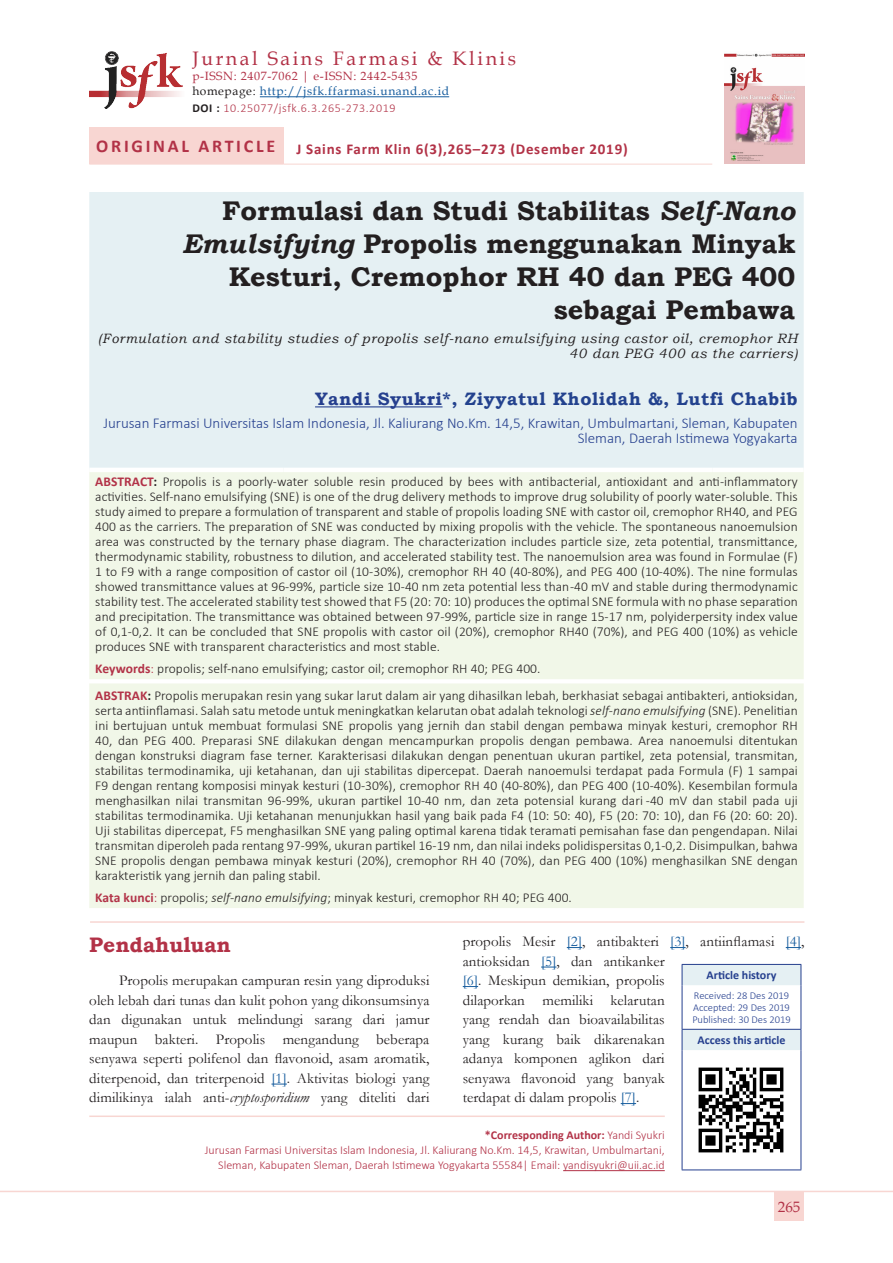
<style>
.page{position:relative;width:893px;height:1263px;background:#fff}
.page>*{position:absolute;margin:0;border:0;box-sizing:border-box;transform-origin:0 0}
.t1{font:700 27px/33px "Bookman Old Style";color:#231f20;text-align:right}
.t2{font:700 21px "Bookman Old Style";color:#b23247}
.t3{font:19.5px "Book Antiqua";letter-spacing:.13em;color:#b23247}
.t4{font:700 18px "Bookman Old Style";letter-spacing:.03em;color:#23428e}
.t5{font:700 18px "Calibri";letter-spacing:.15em;color:#b23247}
.t6{font:15px/19.5px "Garamond";letter-spacing:.005em;color:#231f20;text-align:justify}
.t7{font:300 15px/15px "Calibri";color:#253f8e;text-align:right}
.t8{font:700 15px "Calibri";letter-spacing:.05em;color:#b23247}
.t9{font:15px "Book Antiqua";color:#b23247}
.t10{font:300 13.5px/15px "Calibri";letter-spacing:.005em;color:#231f20;text-align:justify}
.t11{font:italic 13.5px/15px "Bookman Old Style";letter-spacing:.05em;color:#231f20;text-align:right}
.t12{font:300 12px "Calibri";color:#b23247}
.t13{font:12px/15px "Book Antiqua";letter-spacing:.05em;color:#b23247}
.t14{font:300 12px "Calibri";letter-spacing:.05em;color:#b23247}
.t15{font:700 12px "Calibri";color:#b23247}
.t16{font:700 12px "Calibri";color:#253f8e}
.t17{font:300 10.5px "Calibri";color:#253f8e}
.s1{color:#231f20}
.s2{color:#175d9e}
.s3{font-weight:700;color:#231f20}
.s4{font-style:italic}
.s5{color:#253f8e}
.s6{font-weight:700;color:#b23247}
.s7{font-weight:700}
.s8{color:#b23247}
.s9{font-weight:300}
</style>
<div class="page">
<hr style="left:0;top:1191px;width:893px;height:1px;background:#f8d6d2">
<div style="left:774px;top:1191px;width:30px;height:30px;background:#f8d6d2"></div>
<img style="left:724px;top:53px;width:80px;height:111px">
<hr style="left:260px;top:96px;width:189px;height:1px;background:#175d9e">
<img style="left:89px;top:51px;width:94px;height:57px">
<hr style="left:89px;top:1115px;width:576px;height:2px;background:#f8d6d2">
<hr style="left:90px;top:921px;width:714px;height:2px;background:#f8d6d2">
<svg style="left:271px;top:1084px;width:16px;height:1px"></svg>
<svg style="left:567px;top:947px;width:15px;height:1px"></svg>
<svg style="left:670px;top:947px;width:16px;height:1px"></svg>
<svg style="left:786px;top:947px;width:15px;height:1px"></svg>
<svg style="left:541px;top:967px;width:15px;height:1px"></svg>
<svg style="left:463px;top:986px;width:15px;height:1px"></svg>
<svg style="left:621px;top:1103px;width:15px;height:1px"></svg>
<svg style="left:682px;top:964px;width:120px;height:206px"></svg>
<hr style="left:682px;top:1050px;width:1px;height:119px;background:#253f8e">
<hr style="left:801px;top:1050px;width:1px;height:119px;background:#253f8e">
<hr style="left:682px;top:1169px;width:119px;height:1px;background:#253f8e">
<img style="left:686px;top:1054px;width:110px;height:112px">
<div style="left:89px;top:128px;width:195px;height:36px;background:#f8d6d2"></div>
<div style="left:89px;top:192px;width:715px;height:276px;background:#e5f0f3"></div>
<div style="left:89px;top:472px;width:715px;height:207px;background:#f1f7e8"></div>
<hr style="left:89px;top:164px;width:195px;height:1px;background:#f8d6d2">
<hr style="left:284px;top:164px;width:428px;height:1px;background:#f8d6d2">
<hr style="left:315px;top:406px;width:127px;height:1px;background:#253f8e">
<div style="left:89px;top:683px;width:715px;height:225px;background:#f1f7e8"></div>
<hr style="left:563px;top:1170px;width:102px;height:1px;background:#b23247">
<h3 class="t3" style="left:192px;top:45px;width:325px">Jurnal Sains Farmasi &amp; Klinis</h3>
<p class="t13" style="left:192px;top:68px;width:258px">p-ISSN: 2407-7062 | e-ISSN: 2442-5435 <span class="s1">homepage:</span> <span class="s2">http://jsfk.ffarmasi.unand.ac.id</span></p>
<p class="t14" style="left:192px;top:100px;width:205px"><span class="s3">DOI :</span> 10.25077/jsfk.6.3.265-273.2019</p>
<p class="t5" style="left:96px;top:134px;width:180px">ORIGINAL ARTICLE</p>
<p class="t8" style="left:296px;top:139px;width:333px">J Sains Farm Klin 6(3),265–273 (Desember 2019)</p>
<p class="t1" style="left:182px;top:194px;width:614px">Formulasi dan Studi Stabilitas <span class="s4">Self-Nano<br>Emulsifying</span> Propolis menggunakan Minyak<br>Kesturi, Cremophor RH 40 dan PEG 400</p>
<p class="t1" style="left:554px;top:293px;width:243px">sebagai Pembawa</p>
<p class="t11" style="left:98px;top:331px;width:701px">(Formulation and stability studies of propolis self-nano emulsifying using castor oil, cremophor RH<br>40 dan PEG 400 as the carriers)</p>
<p class="t4" style="left:315px;top:385px;width:484px"><span class="s5">Yandi Syukri</span>*, Ziyyatul Kholidah &amp;, Lutfi Chabib</p>
<p class="t7" style="left:103px;top:415px;width:696px">Jurusan Farmasi Universitas Islam Indonesia, Jl. Kaliurang No.Km. 14,5, Krawitan, Umbulmartani, Sleman, Kabupaten<br>Sleman, Daerah Istimewa Yogyakarta</p>
<p class="t10" style="left:95px;top:474px;width:704px"><span class="s6">ABSTRACT</span><span class="s7">:</span> Propolis is a poorly-water soluble resin produced by bees with antibacterial, antioxidant and anti-inflammatory activities. Self-nano emulsifying (SNE) is one of the drug delivery methods to improve drug solubility of poorly water-soluble. This study aimed to prepare a formulation of transparent and stable of propolis loading SNE with castor oil, cremophor RH40, and PEG 400 as the carriers. The preparation of SNE was conducted by mixing propolis with the vehicle. The spontaneous nanoemulsion area was constructed by the ternary phase diagram. The characterization includes particle size, zeta potential, transmittance, thermodynamic stability, robustness to dilution, and accelerated stability test. The nanoemulsion area was found in Formulae (F)<br>1 to F9 with a range composition of castor oil (10-30%), cremophor RH 40 (40-80%), and PEG 400 (10-40%). The nine formulas showed transmittance values at 96-99%, particle size 10-40 nm zeta potential less than -40 mV and stable during thermodynamic stability test. The accelerated stability test showed that F5 (20: 70: 10) produces the optimal SNE formula with no phase separation and precipitation. The transmittance was obtained between 97-99%, particle size in range 15-17 nm, polyiderpersity index value of 0,1-0,2. It can be concluded that SNE propolis with castor oil (20%), cremophor RH40 (70%), and PEG 400 (10%) as vehicle produces SNE with transparent characteristics and most stable.</p>
<p class="t10" style="left:95px;top:661px;width:447px"><span class="s6">Keywords</span><span class="s8">:</span> propolis; self-nano emulsifying; castor oil; cremophor RH 40; PEG 400.</p>
<p class="t10" style="left:95px;top:687px;width:704px"><span class="s6">ABSTRAK</span><span class="s7">:</span> Propolis merupakan resin yang sukar larut dalam air yang dihasilkan lebah, berkhasiat sebagai antibakteri, antioksidan, serta antiinflamasi. Salah satu metode untuk meningkatkan kelarutan obat adalah teknologi <span class="s4">self-nano emulsifying</span> (SNE). Penelitian ini bertujuan untuk membuat formulasi SNE propolis yang jernih dan stabil dengan pembawa minyak kesturi, cremophor RH 40, dan PEG 400. Preparasi SNE dilakukan dengan mencampurkan propolis dengan pembawa. Area nanoemulsi ditentukan dengan konstruksi diagram fase terner. Karakterisasi dilakukan dengan penentuan ukuran partikel, zeta potensial, transmitan, stabilitas termodinamika, uji ketahanan, dan uji stabilitas dipercepat. Daerah nanoemulsi terdapat pada Formula (F) 1 sampai F9 dengan rentang komposisi minyak kesturi (10-30%), cremophor RH 40 (40-80%), dan PEG 400 (10-40%). Kesembilan formula menghasilkan nilai transmitan 96-99%, ukuran partikel 10-40 nm, dan zeta potensial kurang dari -40 mV dan stabil pada uji stabilitas termodinamika. Uji ketahanan menunjukkan hasil yang baik pada F4 (10: 50: 40), F5 (20: 70: 10), dan F6 (20: 60: 20).<br>Uji stabilitas dipercepat, F5 menghasilkan SNE yang paling optimal karena tidak teramati pemisahan fase dan pengendapan. Nilai transmitan diperoleh pada rentang 97-99%, ukuran partikel 16-19 nm, dan nilai indeks polidispersitas 0,1-0,2. Disimpulkan, bahwa SNE propolis dengan pembawa minyak kesturi (20%), cremophor RH 40 (70%), dan PEG 400 (10%) menghasilkan SNE dengan karakteristik yang jernih dan paling stabil.</p>
<p class="t10" style="left:95px;top:890px;width:478px"><span class="s6">Kata kunci</span><span class="s8">:</span> propolis; <span class="s4">self-nano emulsifying</span>; minyak kesturi, cremophor RH 40; PEG 400.</p>
<p class="t2" style="left:89px;top:929px;width:143px">Pendahuluan</p>
<p class="t6" style="left:89px;top:970px;width:342px;text-indent:30px">Propolis merupakan campuran resin yang diproduksi oleh lebah dari tunas dan kulit pohon yang dikonsumsinya dan digunakan untuk melindungi sarang dari jamur maupun bakteri. Propolis mengandung beberapa senyawa seperti polifenol dan flavonoid, asam aromatik, diterpenoid, dan triterpenoid <span class="s2">[1]</span>. Aktivitas biologi yang dimilikinya ialah anti-<span class="s4">cryptosporidium</span> yang diteliti dari</p>
<p class="t6" style="left:463px;top:931px;width:343px;text-align:left">propolis Mesir <span class="s2">[2]</span>, antibakteri <span class="s2">[3]</span>, antiinflamasi <span class="s2">[4]</span>, antioksidan <span class="s2">[5]</span>, dan antikanker<br><span class="s2">[6]</span>. Meskipun demikian, propolis<br>dilaporkan memiliki kelarutan<br>yang rendah dan bioavailabilitas<br>yang kurang baik dikarenakan<br>adanya komponen aglikon dari<br>senyawa flavonoid yang banyak<br>terdapat di dalam propolis <span class="s2">[7]</span>.</p>
<p class="t16" style="left:707px;top:967px;width:71px">Article history</p>
<p class="t17" style="left:694px;top:989px;width:97px">Received: 28 Des 2019</p>
<p class="t17" style="left:693px;top:1001px;width:98px">Accepted: 29 Des 2019</p>
<p class="t17" style="left:692px;top:1013px;width:100px">Published: 30 Des 2019</p>
<p class="t16" style="left:698px;top:1032px;width:89px">Access this article</p>
<p class="t15" style="left:485px;top:1127px;width:181px">*Corresponding Author: <span class="s9">Yandi Syukri</span></p>
<p class="t12" style="left:205px;top:1143px;width:461px">Jurusan Farmasi Universitas Islam Indonesia, Jl. Kaliurang No.Km. 14,5, Krawitan, Umbulmartani,</p>
<p class="t12" style="left:218px;top:1158px;width:448px">Sleman, Kabupaten Sleman, Daerah Istimewa Yogyakarta 55584| Email: yandisyukri@uii.ac.id</p>
<p class="t9" style="left:778px;top:1196px;width:24px">265</p>
</div>
